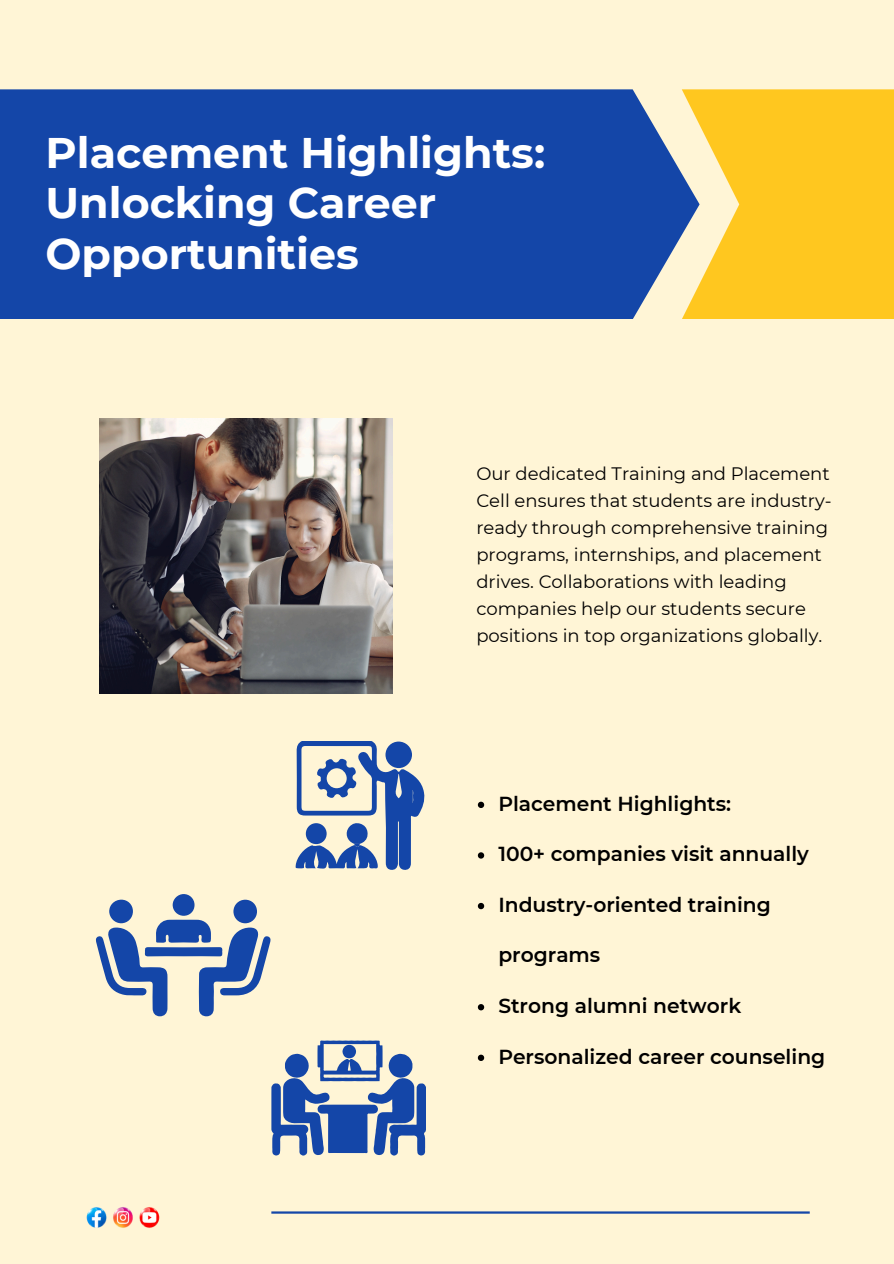
<style>
.page{position:relative;width:894px;height:1264px;background:#fff}
.page>*{position:absolute;margin:0;border:0;box-sizing:border-box;transform-origin:0 0}
.t1{font:700 42.75px/50.4px "Montserrat";color:#fff}
.t2{font:600 20.25px "Montserrat";color:#000}
.t3{font:18px/27px "Montserrat";color:#000}
</style>
<div class="page">
<div style="left:0;top:0;width:893px;height:1263px;background:#fff5d6"></div>
<div style="left:0;top:89px;width:681px;height:230px;background:#1446a8"></div>
<div style="left:681px;top:89px;width:212px;height:230px;background:#ffc71f"></div>
<hr style="left:271px;top:1211px;width:538px;height:2px;background:#1446a8">
<svg style="left:95px;top:919px;width:176px;height:97px"></svg>
<div style="left:233px;top:899px;width:24px;height:24px;background:#1446a8;border-radius:50%"></div>
<div style="left:109px;top:899px;width:24px;height:24px;background:#1446a8;border-radius:50%"></div>
<div style="left:172px;top:894px;width:22px;height:21px;background:#1446a8;border-radius:50%"></div>
<svg style="left:271px;top:1040px;width:154px;height:115px"></svg>
<svg style="left:295px;top:741px;width:130px;height:129px"></svg>
<svg style="left:477px;top:801px;width:7px;height:7px"></svg>
<svg style="left:477px;top:852px;width:7px;height:6px"></svg>
<svg style="left:477px;top:902px;width:7px;height:7px"></svg>
<svg style="left:477px;top:1004px;width:7px;height:6px"></svg>
<svg style="left:477px;top:1054px;width:7px;height:6px"></svg>
<img style="left:99px;top:418px;width:294px;height:276px">
<img style="left:86px;top:1207px;width:74px;height:21px">
<h1 class="t1" style="left:46px;top:127px;width:501px">Placement Highlights:<br>Unlocking Career<br>Opportunities</h1>
<p class="t3" style="left:476px;top:459px;width:357px">Our dedicated Training and Placement Cell ensures that students are industry&shy;ready through comprehensive training programs, internships, and placement drives. Collaborations with leading companies help our students secure positions in top organizations globally.</p>
<p class="t2" style="left:498px;top:791px;width:234px">Placement Highlights:</p>
<p class="t2" style="left:498px;top:841px;width:312px">100+ companies visit annually</p>
<p class="t2" style="left:498px;top:892px;width:274px">Industry-oriented training</p>
<p class="t2" style="left:498px;top:942px;width:103px">programs</p>
<p class="t2" style="left:498px;top:993px;width:244px">Strong alumni network</p>
<p class="t2" style="left:498px;top:1043px;width:328px">Personalized career counseling</p>
</div>
